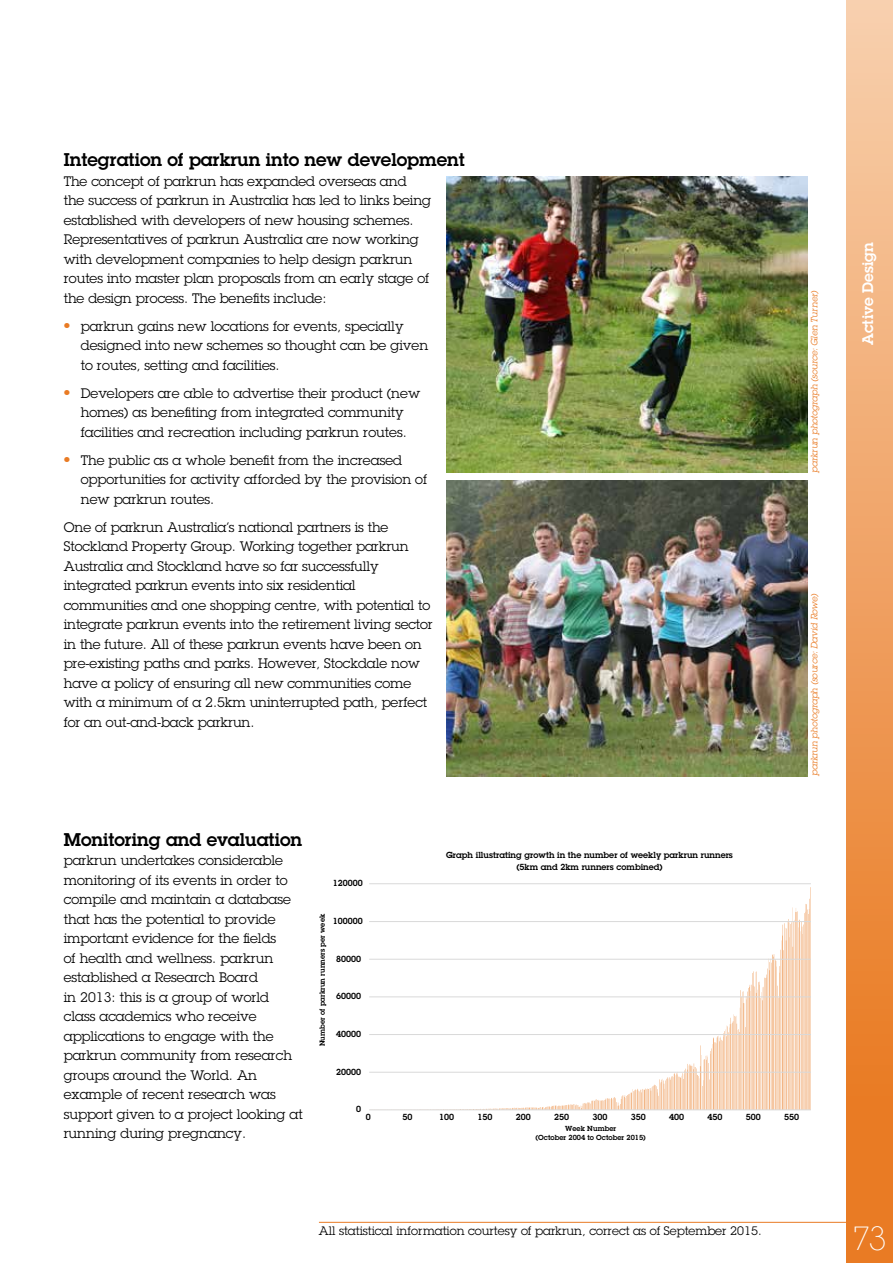
<style>
.page{position:relative;width:893px;height:1263px;background:#fff}
.page>*{position:absolute;margin:0;border:0;box-sizing:border-box;transform-origin:0 0}
.t1{font:30px "Lubalin X Light";color:#fff}
.t2{font:600 18px "Lubalin Graph Std";color:#000}
.t3{font:600 15px "Lubalin Graph Std";color:#fff}
.t4{font:13.5px/19.5px "Lubalin Graph Std";color:#000}
.t5{font:12px "Lubalin Graph Std";color:#000}
.t6{font:italic 9px "Lubalin Graph Std";letter-spacing:-.015em;color:#e97b24}
.t7{font:600 8.55px/12.1px "Lubalin Graph Std";letter-spacing:.005em;color:#000;text-align:center}
.t8{font:600 7.2px/8.7px "Lubalin Graph Std";letter-spacing:.005em;color:#000;text-align:center}
.s1{font-family:"Arial Rounded MT Bold";font-size:18px;color:#e97b24}
</style>
<div class="page">
<div style="left:846px;top:0;width:47px;height:1263px;background:linear-gradient(to bottom,#f7ceab,#e77113)"></div>
<img style="left:446px;top:176px;width:362px;height:296px">
<img style="left:446px;top:480px;width:362px;height:296px">
<svg style="left:370px;top:887px;width:441px;height:222px"></svg>
<hr style="left:369px;top:1072px;width:442px;height:1px;background:#d9d9d9">
<hr style="left:369px;top:1034px;width:442px;height:1px;background:#d9d9d9">
<hr style="left:369px;top:996px;width:442px;height:1px;background:#d9d9d9">
<hr style="left:369px;top:959px;width:442px;height:1px;background:#d9d9d9">
<hr style="left:369px;top:921px;width:442px;height:1px;background:#d9d9d9">
<hr style="left:369px;top:883px;width:442px;height:1px;background:#d9d9d9">
<hr style="left:369px;top:1109px;width:442px;height:1px;background:#d9d9d9">
<hr style="left:319px;top:1222px;width:544px;height:1px;background:#e97b24">
<h2 class="t2" style="left:64px;top:148px;width:403px">Integration of parkrun into new development</h2>
<p class="t4" style="left:64px;top:171px;width:369px">The concept of parkrun has expanded overseas and<br>the success of parkrun in Australia has led to links being established with developers of new housing schemes.<br>Representatives of parkrun Australia are now working with development companies to help design parkrun routes into master plan proposals from an early stage of the design process. The benefits include:</p>
<p class="t4" style="left:81px;top:316px;width:349px;text-indent:-17px"><span class="s1">•</span> parkrun gains new locations for events, specially designed into new schemes so thought can be given to routes, setting and facilities.</p>
<p class="t4" style="left:64px;top:383px;width:358px;text-align:center"><span class="s1">•</span> Developers are able to advertise their product (new homes) as benefiting from integrated community facilities and recreation including parkrun routes.</p>
<p class="t4" style="left:81px;top:450px;width:348px;text-indent:-17px"><span class="s1">•</span> The public as a whole benefit from the increased opportunities for activity afforded by the provision of new parkrun routes.</p>
<p class="t4" style="left:64px;top:517px;width:371px">One of parkrun Australia’s national partners is the Stockland Property Group. Working together parkrun Australia and Stockland have so far successfully integrated parkrun events into six residential communities and one shopping centre, with potential to integrate parkrun events into the retirement living sector in the future. All of these parkrun events have been on pre-existing paths and parks. However, Stockdale now have a policy of ensuring all new communities come with a minimum of a 2.5km uninterrupted path, perfect for an out-and-back parkrun.</p>
<p class="t6" style="left:809px;top:472px;width:183px;rotate:-90deg">parkrun photograph (source: Glen Turner)</p>
<p class="t6" style="left:809px;top:776px;width:184px;rotate:-90deg">parkrun photograph (source: David Rowe)</p>
<h2 class="t2" style="left:64px;top:827px;width:240px">Monitoring and evaluation</h2>
<p class="t4" style="left:64px;top:850px;width:240px">parkrun undertakes considerable monitoring of its events in order to compile and maintain a database that has the potential to provide important evidence for the fields<br>of health and wellness. parkrun established a Research Board<br>in 2013: this is a group of world class academics who receive applications to engage with the parkrun community from research groups around the World. An example of recent research was support given to a project looking at running during pregnancy.</p>
<p class="t7" style="left:333px;top:877px;width:32px">120000</p>
<p class="t8" style="left:318px;top:1046px;width:134px;rotate:-90deg">Number of parkrun runners per week</p>
<p class="t7" style="left:333px;top:915px;width:32px">100000</p>
<p class="t7" style="left:336px;top:952px;width:27px">80000</p>
<p class="t7" style="left:336px;top:990px;width:27px">60000</p>
<p class="t7" style="left:336px;top:1028px;width:27px">40000</p>
<p class="t7" style="left:336px;top:1065px;width:27px">20000</p>
<p class="t7" style="left:446px;top:849px;width:288px">Graph illustrating growth in the number of weekly parkrun runners (5km and 2km runners combined)</p>
<p class="t7" style="left:356px;top:1103px;width:6px">0</p>
<p class="t7" style="left:366px;top:1111px;width:6px">0</p>
<p class="t7" style="left:402px;top:1111px;width:12px">50</p>
<p class="t7" style="left:439px;top:1111px;width:17px">100</p>
<p class="t7" style="left:478px;top:1111px;width:17px">150</p>
<p class="t7" style="left:516px;top:1111px;width:17px">200</p>
<p class="t7" style="left:554px;top:1111px;width:17px">250</p>
<p class="t7" style="left:593px;top:1111px;width:17px">300</p>
<p class="t7" style="left:631px;top:1111px;width:17px">350</p>
<p class="t7" style="left:669px;top:1111px;width:17px">400</p>
<p class="t7" style="left:708px;top:1111px;width:17px">450</p>
<p class="t7" style="left:746px;top:1111px;width:17px">500</p>
<p class="t7" style="left:784px;top:1111px;width:17px">550</p>
<p class="t8" style="left:536px;top:1124px;width:112px">Week Number<br>(October 2004 to October 2015)</p>
<p class="t5" style="left:319px;top:1223px;width:444px">All statistical information courtesy of parkrun, correct as of September 2015.</p>
<p class="t3" style="left:858px;top:345px;width:104px;rotate:-90deg">Active Design</p>
<h1 class="t1" style="left:854px;top:1221px;width:33px">73</h1>
</div>
